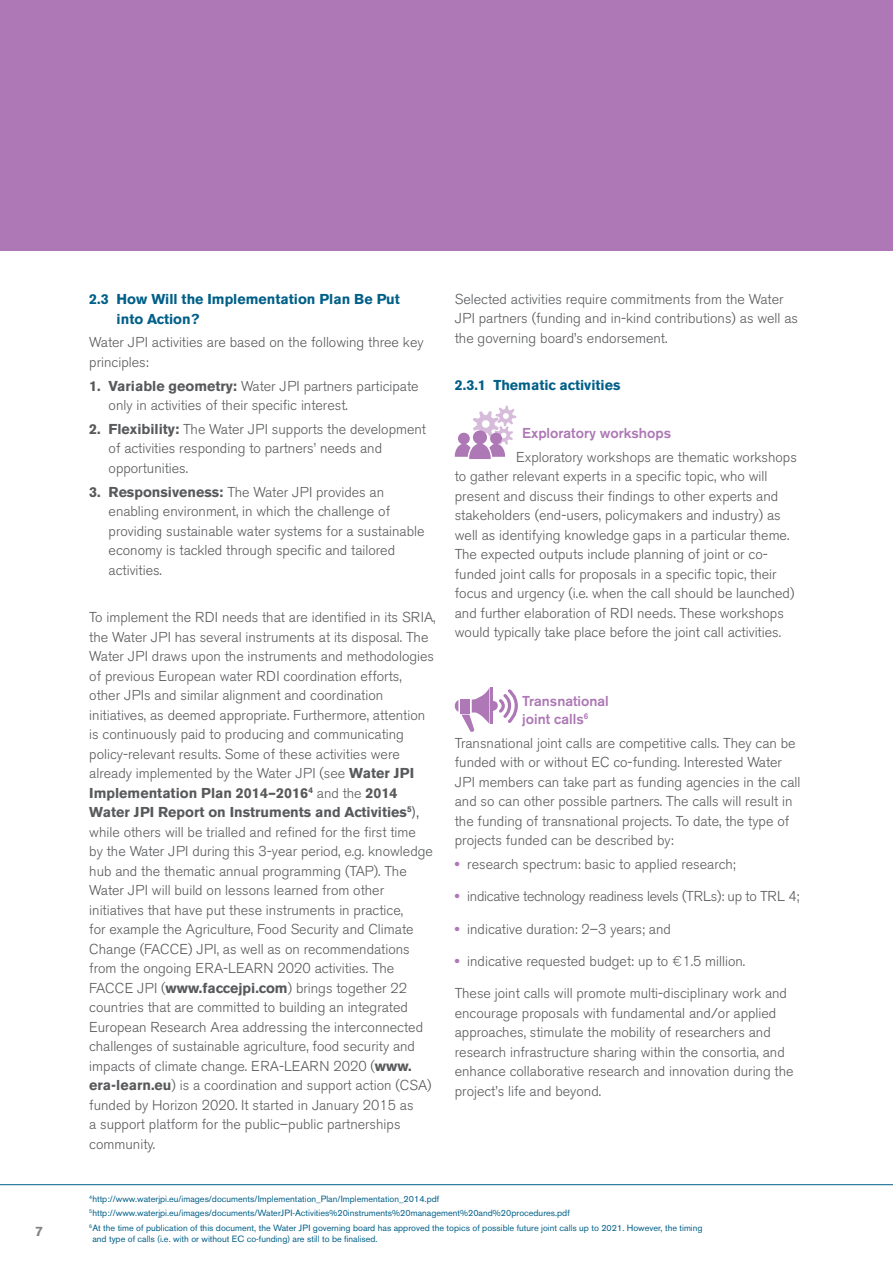
<style>
.page{position:relative;width:893px;height:1263px;background:#fff}
.page>*{position:absolute;margin:0;border:0;box-sizing:border-box;transform-origin:0 0}
.t1{font:300 14.25px/19.5px "Akzidenz Grotesk BE";color:#58595b}
.t2{font:700 14.25px/19.5px "Akzidenz Grotesk BE";color:#005f88}
.t3{font:300 14.25px "Akzidenz Grotesk BE";letter-spacing:-.02em;color:#58595b}
.t4{font:500 14.25px/18px "Akzidenz Grotesk BE";color:#ad78b5}
.t5{font:700 13.5px "Akzidenz Grotesk BE";color:#808285}
.t6{font:9px/14.7px "Akzidenz Grotesk BE";color:#005f88}
.s1{font-weight:700}
.s2{font-weight:400}
.s3{font-weight:700;color:#ad78b5}
.s4{font-family:"Gotham"}
</style>
<div class="page">
<hr style="left:0;top:1184px;width:893px;height:1px;background:#005f88">
<div style="left:0;top:0;width:893px;height:251px;background:#ad78b5"></div>
<svg style="left:455px;top:406px;width:61px;height:53px"></svg>
<svg style="left:455px;top:687px;width:63px;height:45px"></svg>
<p class="t5" style="left:35px;top:1224px;width:9px">7</p>
<p class="t2" style="left:117px;top:290px;width:285px;text-indent:-27px">2.3 How Will the Implementation Plan Be Put into Action?</p>
<p class="t1" style="left:89px;top:333px;width:336px">Water JPI activities are based on the following three key principles:</p>
<p class="t1" style="left:109px;top:376px;width:312px;text-indent:-19px"><span class="s1">1. Variable geometry:</span> Water JPI partners participate only in activities of their specific interest.</p>
<p class="t1" style="left:109px;top:419px;width:319px;text-indent:-19px"><span class="s1">2. Flexibility:</span> The Water JPI supports the development of activities responding to partners’ needs and opportunities.</p>
<p class="t1" style="left:109px;top:482px;width:317px;text-indent:-19px"><span class="s1">3. Responsiveness:</span> The Water JPI provides an enabling environment, in which the challenge of providing sustainable water systems for a sustainable economy is tackled through specific and tailored activities.</p>
<p class="t1" style="left:89px;top:608px;width:348px">To implement the RDI needs that are identified in its SRIA, the Water JPI has several instruments at its disposal. The Water JPI draws upon the instruments and methodologies of previous European water RDI coordination efforts, other JPIs and similar alignment and coordination initiatives, as deemed appropriate. Furthermore, attention is continuously paid to producing and communicating policy-relevant results. Some of these activities were already implemented by the Water JPI (see <span class="s1">Water JPI Implementation Plan 2014–2016</span><sup>4</sup> and the <span class="s1">2014<br>Water JPI Report on Instruments and Activities</span><sup>5</sup><span class="s2">), </span>while others will be trialled and refined for the first time<br>by the Water JPI during this 3-year period, e.g. knowledge hub and the thematic annual programming (TAP). The Water JPI will build on lessons learned from other initiatives that have put these instruments in practice,<br>for example the Agriculture, Food Security and Climate Change (FACCE) JPI, as well as on recommendations from the ongoing ERA-LEARN 2020 activities. The FACCE JPI (<span class="s1">www.faccejpi.com</span>) brings together 22 countries that are committed to building an integrated European Research Area addressing the interconnected challenges of sustainable agriculture, food security and impacts of climate change. ERA-LEARN 2020 (<span class="s1">www. era-learn.eu</span>) is a coordination and support action (CSA) funded by Horizon 2020. It started in January 2015 as<br>a support platform for the public–public partnerships community.</p>
<p class="t1" style="left:455px;top:289px;width:345px">Selected activities require commitments from the Water<br>JPI partners (funding and in-kind contributions) as well as the governing board’s endorsement.</p>
<p class="t2" style="left:455px;top:376px;width:167px">2.3.1 Thematic activities</p>
<p class="t4" style="left:522px;top:424px;width:151px">Exploratory workshops</p>
<p class="t1" style="left:455px;top:447px;width:344px;text-indent:62px">Exploratory workshops are thematic workshops to gather relevant experts in a specific topic, who will present and discuss their findings to other experts and stakeholders (end-users, policymakers and industry) as well as identifying knowledge gaps in a particular theme.<br>The expected outputs include planning of joint or co&shy;funded joint calls for proposals in a specific topic, their focus and urgency (i.e. when the call should be launched) and further elaboration of RDI needs. These workshops would typically take place before the joint call activities.</p>
<p class="t4" style="left:522px;top:692px;width:88px">Transnational joint calls<sup>6</sup></p>
<p class="t1" style="left:455px;top:733px;width:347px">Transnational joint calls are competitive calls. They can be funded with or without EC co-funding. Interested Water JPI members can take part as funding agencies in the call and so can other possible partners. The calls will result in the funding of transnational projects. To date, the type of projects funded can be described by:</p>
<p class="t1" style="left:455px;top:855px;width:282px"><span class="s3">•</span> research spectrum: basic to applied research;</p>
<p class="t3" style="left:455px;top:888px;width:346px"><span class="s3">•</span> indicative technology readiness levels (TRLs): up to TRL 4;</p>
<p class="t1" style="left:455px;top:919px;width:218px"><span class="s3">•</span> indicative duration: 2–3 years; and</p>
<p class="t1" style="left:455px;top:951px;width:292px"><span class="s3">•</span> indicative requested budget: up to <span class="s4">€</span>1.5 million.</p>
<p class="t1" style="left:455px;top:984px;width:340px">These joint calls will promote multi-disciplinary work and encourage proposals with fundamental and/or applied approaches, stimulate the mobility of researchers and research infrastructure sharing within the consortia, and enhance collaborative research and innovation during the project’s life and beyond.</p>
<p class="t6" style="left:89px;top:1191px;width:615px"><sup>4</sup>http://www.waterjpi.eu/images/documents/Implementation_Plan/Implementation_2014.pdf<br><sup>5</sup>http://www.waterjpi.eu/images/documents/WaterJPI-Activities%20instruments%20management%20and%20procedures.pdf<br><sup>6</sup>At the time of publication of this document, the Water JPI governing board has approved the topics of possible future joint calls up to 2021. However, the timing</p>
<p class="t6" style="left:92px;top:1231px;width:287px">and type of calls (i.e. with or without EC co-funding) are still to be finalised.</p>
</div>
